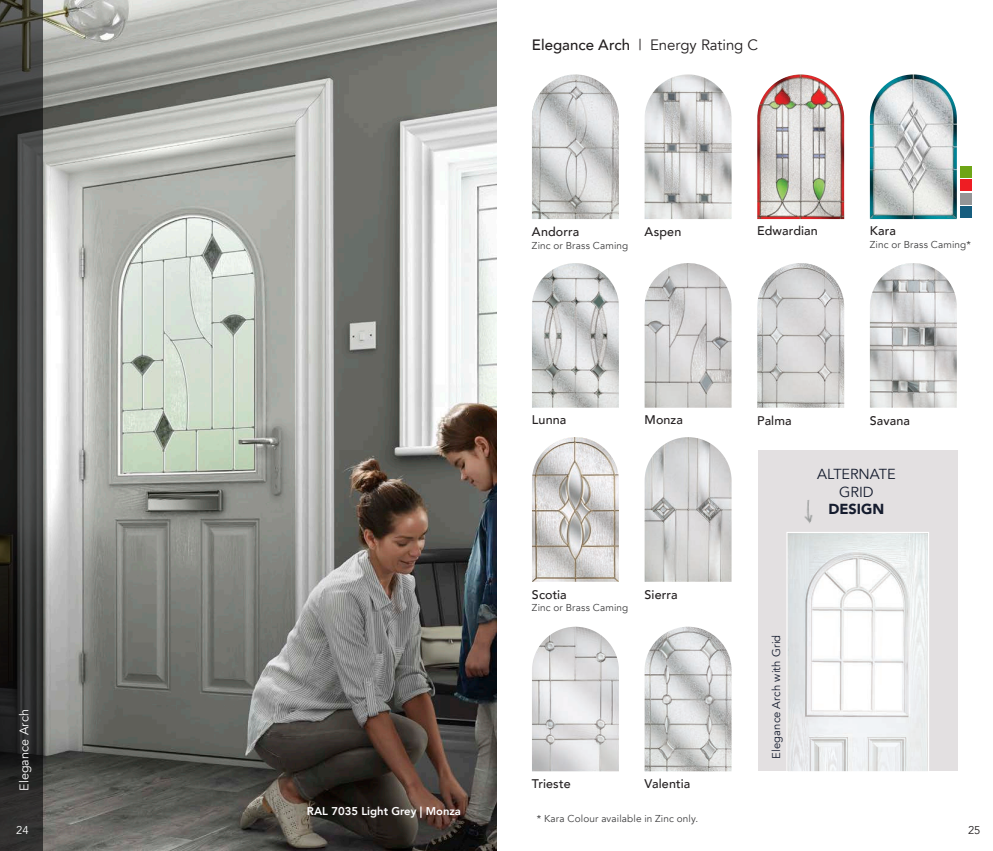
<style>
.page{position:relative;width:993px;height:851px;background:#fff}
.page>*{position:absolute;margin:0;border:0;box-sizing:border-box;transform-origin:0 0}
.t1{font:15px "Avenir";letter-spacing:-.005em;color:#231f20}
.t2{font:900 14.5px/17.5px "Avenir";color:#151c2e;text-align:center}
.t3{font:14.5px "Avenir";letter-spacing:-.005em;color:#151c2e}
.glass_name{font:500 12.5px "Avenir";letter-spacing:.01em;color:#231f20}
.t4{font:12.5px "Avenir";letter-spacing:.005em;color:#fff}
.t5{font:800 11.25px "Avenir";color:#fff}
.t6{font:11.25px "Avenir";letter-spacing:.01em;color:#151c2e}
.t7{font:11.25px "Avenir";color:#fff}
.t8{font:11.25px "Avenir";color:#231f20}
.glass_name-2{font:10px "Avenir";letter-spacing:.015em;color:#3e3e3f}
.s1{font-weight:500}
.s2{font-weight:400}
</style>
<div class="page">
<img style="left:43px;top:0;width:453px;height:850px">
<svg style="left:0;top:0;width:43px;height:850px;background:#323332"></svg>
<div style="left:960px;top:206px;width:12px;height:12px;background:#165d7e"></div>
<div style="left:960px;top:193px;width:12px;height:12px;background:#959697"></div>
<div style="left:960px;top:179px;width:12px;height:12px;background:#ee1d23"></div>
<div style="left:960px;top:166px;width:12px;height:12px;background:#6ea516"></div>
<img style="left:532px;top:74px;width:86px;height:145px">
<img style="left:644px;top:74px;width:87px;height:145px">
<img style="left:757px;top:74px;width:86px;height:145px">
<img style="left:869px;top:74px;width:87px;height:145px">
<img style="left:532px;top:263px;width:86px;height:144px">
<img style="left:644px;top:263px;width:87px;height:144px">
<img style="left:757px;top:263px;width:86px;height:144px">
<img style="left:869px;top:263px;width:87px;height:144px">
<img style="left:532px;top:437px;width:86px;height:144px">
<img style="left:644px;top:437px;width:87px;height:144px">
<img style="left:532px;top:626px;width:86px;height:145px">
<img style="left:644px;top:626px;width:87px;height:145px">
<div style="left:757px;top:450px;width:200px;height:321px;background:#e3e0e1"></div>
<img style="left:788px;top:533px;width:138px;height:237px">
<div style="left:786px;top:531px;width:142px;height:241px;border:1px solid #fff"></div>
<img style="left:804px;top:500px;width:9px;height:23px">
<p class="t1" style="left:531px;top:36px;width:228px"><span class="s1">Elegance Arch</span> | Energy Rating C</p>
<p class="glass_name" style="left:531px;top:221px;width:49px">Andorra</p>
<p class="glass_name" style="left:644px;top:221px;width:38px">Aspen</p>
<p class="glass_name-2" style="left:531px;top:239px;width:98px">Zinc or Brass Caming</p>
<p class="glass_name" style="left:757px;top:220px;width:62px">Edwardian</p>
<p class="glass_name" style="left:869px;top:220px;width:28px">Kara</p>
<p class="glass_name-2" style="left:869px;top:238px;width:102px">Zinc or Brass Caming*</p>
<p class="glass_name" style="left:531px;top:409px;width:36px">Lunna</p>
<p class="glass_name" style="left:644px;top:409px;width:40px">Monza</p>
<p class="glass_name" style="left:757px;top:410px;width:36px">Palma</p>
<p class="glass_name" style="left:869px;top:410px;width:41px">Savana</p>
<p class="t4" style="left:17px;top:790px;width:83px;rotate:-90deg">Elegance Arch</p>
<p class="glass_name" style="left:531px;top:583px;width:36px">Scotia</p>
<p class="glass_name-2" style="left:531px;top:601px;width:98px">Zinc or Brass Caming</p>
<p class="glass_name" style="left:644px;top:583px;width:35px">Sierra</p>
<p class="glass_name" style="left:531px;top:773px;width:40px">Trieste</p>
<p class="glass_name" style="left:644px;top:773px;width:47px">Valentia</p>
<p class="t3" style="left:817px;top:465px;width:80px">ALTERNATE</p>
<p class="t2" style="left:828px;top:482px;width:57px"><span class="s2">GRID<br></span>DESIGN</p>
<p class="t6" style="left:769px;top:758px;width:125px;rotate:-90deg">Elegance Arch with Grid</p>
<p class="t5" style="left:307px;top:801px;width:155px">RAL 7035 Light Grey | Monza</p>
<p class="glass_name-2" style="left:536px;top:812px;width:163px">* Kara Colour available in Zinc only.</p>
<p class="t7" style="left:16px;top:823px;width:14px">24</p>
<p class="t8" style="left:967px;top:823px;width:14px">25</p>
</div>
